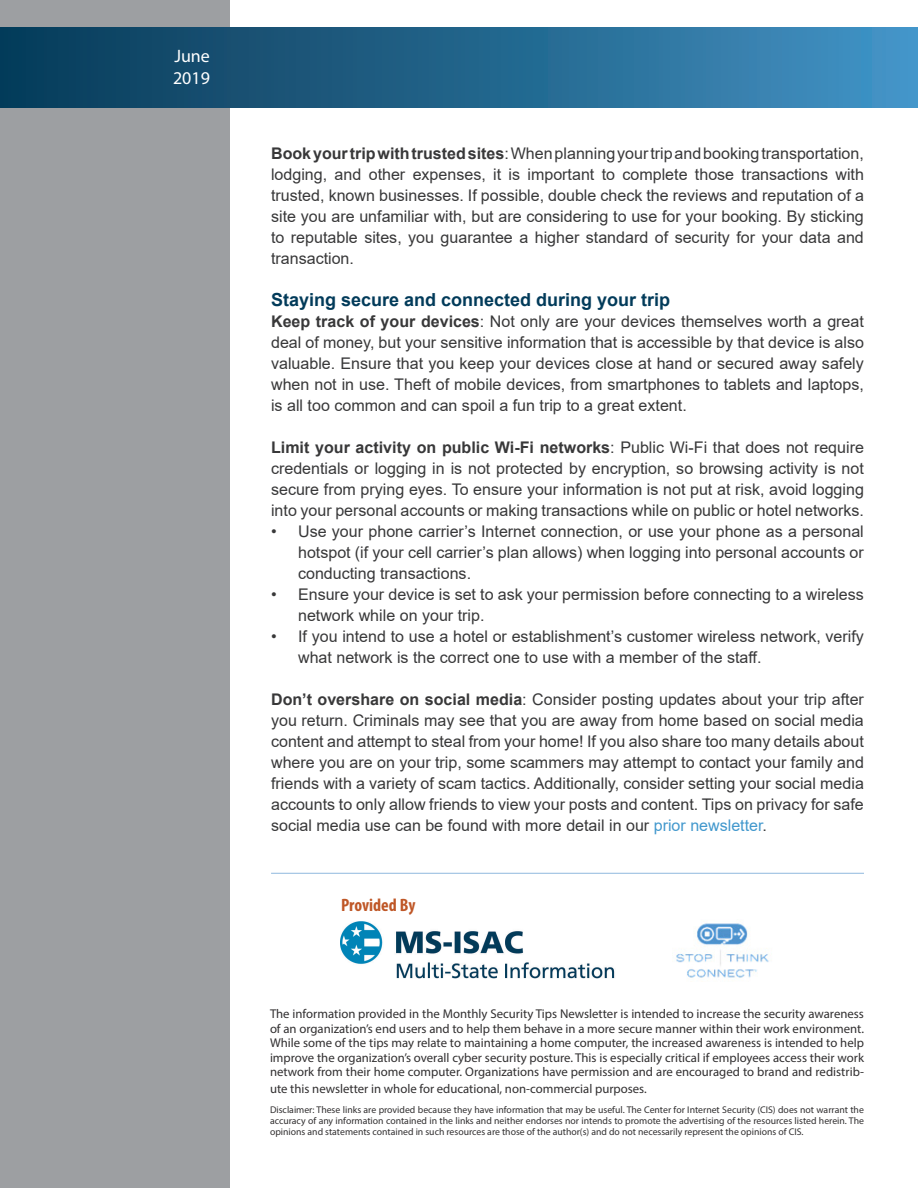
<style>
.page{position:relative;width:918px;height:1188px;background:#fff}
.page>*{position:absolute;margin:0;border:0;box-sizing:border-box;transform-origin:0 0}
.t1{font:700 18px "Arial";color:#023b5a}
.t2{font:700 condensed 18px "Myriad Pro";color:#bf5727}
.t3{font:18px "Myriad Pro";color:#fff}
.t4{font:16.05px/21px "Arial";color:#383839;text-align:justify}
.t5{font:12.75px/14.7px "Myriad Pro";color:#312f30;text-align:justify}
.t6{font:9.75px/10.8px "Myriad Pro";color:#312f30;text-align:justify}
.s1{font-weight:700}
.s2{color:#4298cd}
</style>
<div class="page">
<div style="left:0;top:0;width:230px;height:1188px;background:#9d9fa2"></div>
<div style="left:0;top:27px;width:918px;height:81px;background:linear-gradient(to right,#063955,#4292c4)"></div>
<img style="left:341px;top:922px;width:274px;height:57px">
<img style="left:676px;top:923px;width:93px;height:55px">
<hr style="left:271px;top:873px;width:593px;height:1px;background:#8fb8de">
<p class="t3" style="left:174px;top:45px;width:37px">June</p>
<p class="t3" style="left:173px;top:67px;width:38px">2019</p>
<p class="t4" style="left:271px;top:142px;width:594px"><span class="s1">Book your trip with trusted sites</span>: When planning your trip and booking transportation, lodging, and other expenses, it is important to complete those transactions with trusted, known businesses. If possible, double check the reviews and reputation of a site you are unfamiliar with, but are considering to use for your booking. By sticking to reputable sites, you guarantee a higher standard of security for your data and transaction.</p>
<p class="t1" style="left:271px;top:287px;width:401px">Staying secure and connected during your trip</p>
<p class="t4" style="left:271px;top:310px;width:594px"><span class="s1">Keep track of your devices</span>: Not only are your devices themselves worth a great deal of money, but your sensitive information that is accessible by that device is also valuable. Ensure that you keep your devices close at hand or secured away safely when not in use. Theft of mobile devices, from smartphones to tablets and laptops, is all too common and can spoil a fun trip to a great extent.</p>
<p class="t4" style="left:271px;top:436px;width:594px"><span class="s1">Limit your activity on public Wi-Fi networks</span>: Public Wi-Fi that does not require credentials or logging in is not protected by encryption, so browsing activity is not secure from prying eyes. To ensure your information is not put at risk, avoid logging into your personal accounts or making transactions while on public or hotel networks.</p>
<p class="t4" style="left:298px;top:520px;width:567px;text-indent:-27px">• Use your phone carrier’s Internet connection, or use your phone as a personal hotspot (if your cell carrier’s plan allows) when logging into personal accounts or conducting transactions.</p>
<p class="t4" style="left:298px;top:583px;width:567px;text-indent:-27px">• Ensure your device is set to ask your permission before connecting to a wireless network while on your trip.</p>
<p class="t4" style="left:298px;top:625px;width:567px;text-indent:-27px">• If you intend to use a hotel or establishment’s customer wireless network, verify what network is the correct one to use with a member of the staff.</p>
<p class="t4" style="left:271px;top:688px;width:594px"><span class="s1">Don’t overshare on social media</span>: Consider posting updates about your trip after you return. Criminals may see that you are away from home based on social media content and attempt to steal from your home! If you also share too many details about where you are on your trip, some scammers may attempt to contact your family and friends with a variety of scam tactics. Additionally, consider setting your social media accounts to only allow friends to view your posts and content. Tips on privacy for safe social media use can be found with more detail in our <span class="s2">prior newsletter</span>.</p>
<p class="t2" style="left:341px;top:894px;width:76px">Provided By</p>
<p class="t5" style="left:270px;top:1006px;width:596px">The information provided in the Monthly Security Tips Newsletter is intended to increase the security awareness of an organization’s end users and to help them behave in a more secure manner within their work environment.<br>While some of the tips may relate to maintaining a home computer, the increased awareness is intended to help improve the organization’s overall cyber security posture. This is especially critical if employees access their work network from their home computer. Organizations have permission and are encouraged to brand and redistrib-</p>
<p class="t5" style="left:270px;top:1081px;width:378px">ute this newsletter in whole for educational, non-commercial purposes.</p>
<p class="t6" style="left:270px;top:1105px;width:596px">Disclaimer: These links are provided because they have information that may be useful. The Center for Internet Security (CIS) does not warrant the accuracy of any information contained in the links and neither endorses nor intends to promote the advertising of the resources listed herein. The opinions and statements contained in such resources are those of the author(s) and do not necessarily represent the opinions of CIS.</p>
</div>
